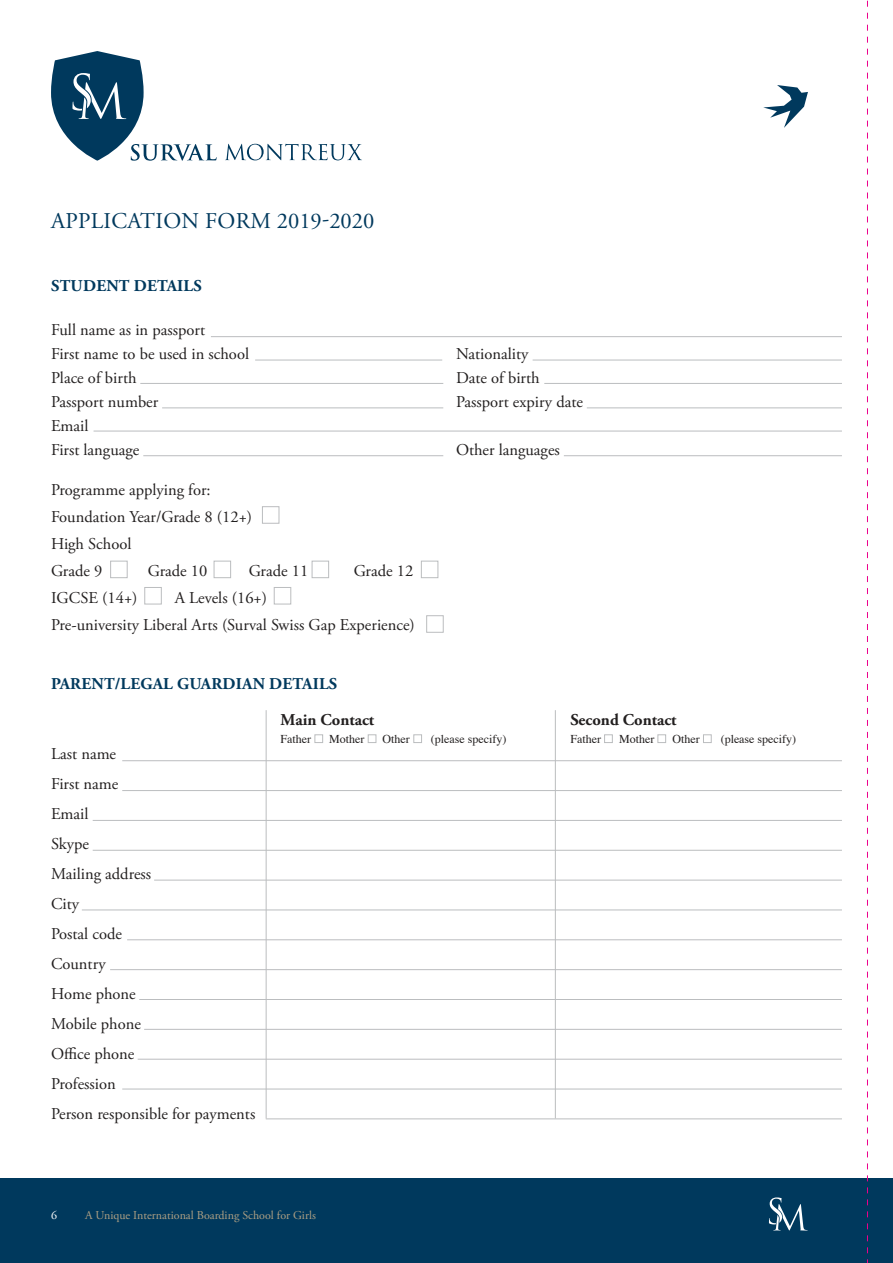
<style>
.page{position:relative;width:893px;height:1263px;background:#fff}
.page>*{position:absolute;margin:0;border:0;box-sizing:border-box;transform-origin:0 0}
.t1{font:22.5px "Adobe Garamond Pro";letter-spacing:.015em;color:#00395d}
.t2{font:16.5px/30px "Adobe Garamond Pro";color:#221f1f}
.t3{font:700 16.5px "Adobe Garamond Pro";letter-spacing:.015em;color:#00395d}
.t4{font:700 16.5px "Adobe Garamond Pro";color:#221f1f}
.t5{font:12px "Times";color:#221f1f}
.t6{font:12px "Adobe Garamond Pro";color:#aea084}
.t7{font:12px "Adobe Garamond Pro";color:#fff}
</style>
<div class="page">
<div style="left:0;top:1178px;width:893px;height:85px;background:#00395d"></div>
<svg style="left:769px;top:1197px;width:37px;height:33px"></svg>
<hr style="left:211px;top:336px;width:631px;height:1px;background:#bbbdbf">
<hr style="left:255px;top:360px;width:187px;height:1px;background:#bbbdbf">
<hr style="left:533px;top:360px;width:309px;height:1px;background:#bbbdbf">
<hr style="left:544px;top:383px;width:298px;height:1px;background:#bbbdbf">
<hr style="left:140px;top:383px;width:303px;height:1px;background:#bbbdbf">
<hr style="left:162px;top:407px;width:281px;height:1px;background:#bbbdbf">
<hr style="left:587px;top:407px;width:255px;height:1px;background:#bbbdbf">
<hr style="left:94px;top:431px;width:748px;height:1px;background:#bbbdbf">
<hr style="left:564px;top:455px;width:278px;height:1px;background:#bbbdbf">
<hr style="left:143px;top:455px;width:300px;height:1px;background:#bbbdbf">
<div style="left:262px;top:506px;width:17px;height:18px;border:1px solid #bbbdbf"></div>
<div style="left:110px;top:561px;width:18px;height:17px;border:1px solid #bbbdbf"></div>
<div style="left:144px;top:587px;width:18px;height:17px;border:1px solid #bbbdbf"></div>
<div style="left:274px;top:587px;width:17px;height:17px;border:1px solid #bbbdbf"></div>
<div style="left:426px;top:615px;width:18px;height:18px;border:1px solid #bbbdbf"></div>
<div style="left:214px;top:561px;width:17px;height:17px;border:1px solid #bbbdbf"></div>
<div style="left:312px;top:561px;width:17px;height:17px;border:1px solid #bbbdbf"></div>
<div style="left:421px;top:561px;width:17px;height:17px;border:1px solid #bbbdbf"></div>
<hr style="left:122px;top:760px;width:720px;height:1px;background:#bbbdbf">
<hr style="left:122px;top:790px;width:720px;height:1px;background:#bbbdbf">
<hr style="left:93px;top:820px;width:749px;height:1px;background:#bbbdbf">
<hr style="left:93px;top:850px;width:749px;height:1px;background:#bbbdbf">
<hr style="left:154px;top:880px;width:688px;height:1px;background:#bbbdbf">
<hr style="left:82px;top:909px;width:760px;height:1px;background:#bbbdbf">
<hr style="left:127px;top:939px;width:715px;height:1px;background:#bbbdbf">
<hr style="left:110px;top:969px;width:732px;height:1px;background:#bbbdbf">
<hr style="left:139px;top:999px;width:703px;height:1px;background:#bbbdbf">
<hr style="left:144px;top:1029px;width:698px;height:1px;background:#bbbdbf">
<hr style="left:138px;top:1059px;width:704px;height:1px;background:#bbbdbf">
<hr style="left:122px;top:1089px;width:720px;height:1px;background:#bbbdbf">
<hr style="left:266px;top:1118px;width:576px;height:1px;background:#bbbdbf">
<hr style="left:555px;top:710px;width:1px;height:408px;background:#bbbdbf">
<hr style="left:266px;top:710px;width:1px;height:408px;background:#bbbdbf">
<svg style="left:225px;top:144px;width:137px;height:16px"></svg>
<svg style="left:51px;top:51px;width:166px;height:110px"></svg>
<div style="left:314px;top:734px;width:9px;height:9px;border:1px solid #bbbdbf"></div>
<div style="left:368px;top:734px;width:8px;height:9px;border:1px solid #bbbdbf"></div>
<div style="left:413px;top:734px;width:9px;height:9px;border:1px solid #bbbdbf"></div>
<div style="left:604px;top:734px;width:9px;height:9px;border:1px solid #bbbdbf"></div>
<div style="left:657px;top:734px;width:9px;height:9px;border:1px solid #bbbdbf"></div>
<div style="left:703px;top:734px;width:9px;height:9px;border:1px solid #bbbdbf"></div>
<svg style="left:867px;top:0;width:1px;height:1263px"></svg>
<svg style="left:763px;top:85px;width:45px;height:43px"></svg>
<h1 class="t1" style="left:51px;top:212px;width:325px">APPLICATION FORM 2019-2020</h1>
<p class="t3" style="left:51px;top:279px;width:152px">STUDENT DETAILS</p>
<p class="t2" style="left:51px;top:319px;width:200px;line-height:24px">Full name as in passport<br>First name to be used in school</p>
<p class="t2" style="left:456px;top:340px;width:74px">Nationality</p>
<p class="t2" style="left:51px;top:364px;width:87px">Place of birth</p>
<p class="t2" style="left:456px;top:364px;width:85px">Date of birth</p>
<p class="t2" style="left:51px;top:388px;width:109px">Passport number</p>
<p class="t2" style="left:456px;top:388px;width:128px">Passport expiry date</p>
<p class="t2" style="left:51px;top:415px;width:90px;line-height:24px">Email<br>First language</p>
<p class="t2" style="left:456px;top:436px;width:105px">Other languages</p>
<p class="t2" style="left:51px;top:477px;width:203px;line-height:27px">Programme applying for:<br>Foundation Year/Grade 8 (12+)<br>High School<br>Grade 9</p>
<p class="t2" style="left:148px;top:557px;width:61px">Grade 10</p>
<p class="t2" style="left:249px;top:557px;width:61px">Grade 11</p>
<p class="t2" style="left:354px;top:557px;width:61px">Grade 12</p>
<p class="t2" style="left:51px;top:585px;width:365px;line-height:27px;text-indent:124px">A Levels (16+)<br>Pre-university Liberal Arts (Surval Swiss Gap Experience)</p>
<p class="t2" style="left:51px;top:584px;width:88px">IGCSE (14+)</p>
<p class="t3" style="left:51px;top:677px;width:288px">PARENT/LEGAL GUARDIAN DETAILS</p>
<p class="t4" style="left:281px;top:713px;width:95px">Main Contact</p>
<p class="t4" style="left:570px;top:713px;width:108px">Second Contact</p>
<p class="t2" style="left:51px;top:740px;width:206px">Last name<br>First name<br>Email<br>Skype<br>Mailing address<br>City<br>Postal code<br>Country<br>Home phone<br>Mobile phone<br>Office phone<br>Profession<br>Person responsible for payments</p>
<p class="t5" style="left:281px;top:734px;width:32px">Father</p>
<p class="t5" style="left:329px;top:734px;width:37px">Mother</p>
<p class="t5" style="left:383px;top:734px;width:29px">Other</p>
<p class="t5" style="left:431px;top:734px;width:77px">(please specify)</p>
<p class="t5" style="left:570px;top:734px;width:32px">Father</p>
<p class="t5" style="left:619px;top:734px;width:37px">Mother</p>
<p class="t5" style="left:672px;top:734px;width:29px">Other</p>
<p class="t5" style="left:721px;top:734px;width:77px">(please specify)</p>
<p class="t7" style="left:51px;top:1211px;width:7px">6</p>
<p class="t6" style="left:85px;top:1211px;width:232px">A Unique International Boarding School for Girls</p>
</div>
